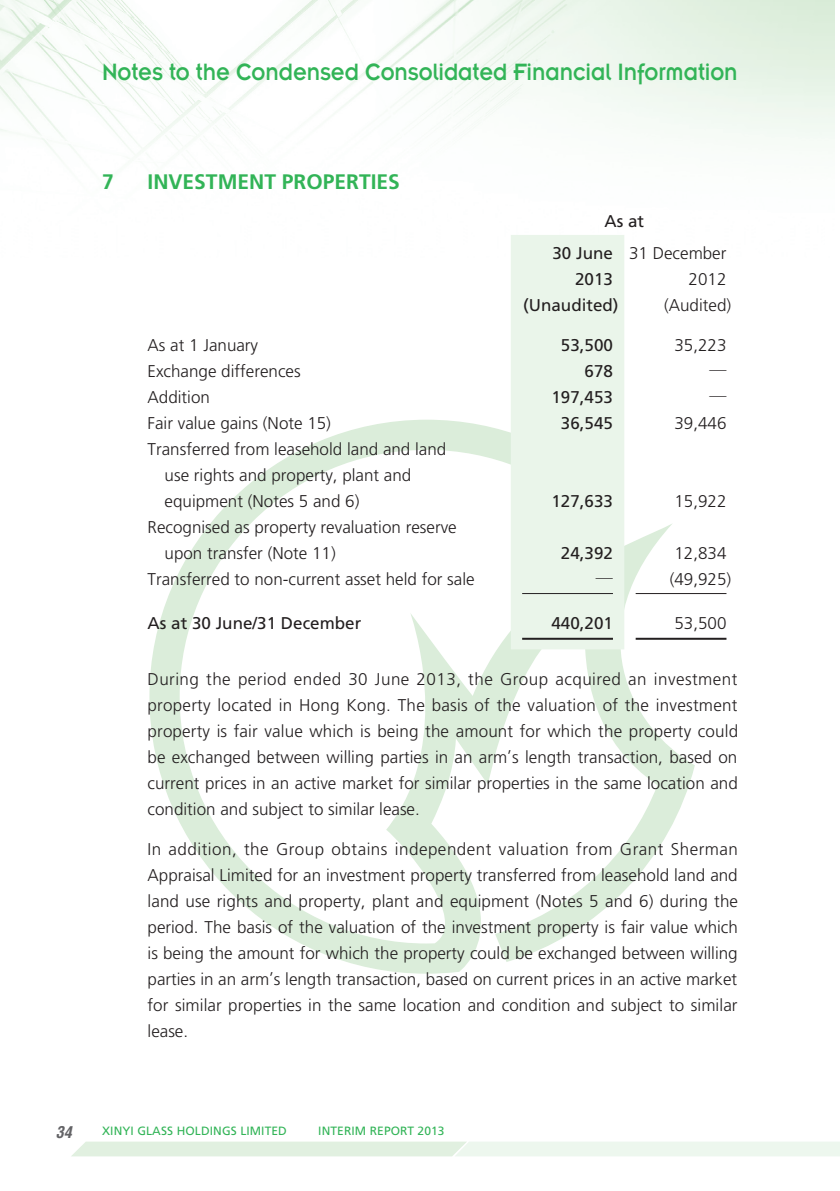
<style>
.page{position:relative;width:840px;height:1191px;background:#fff}
.page>*{position:absolute;margin:0;border:0;box-sizing:border-box;transform-origin:0 0}
.t1{font:26px "Insignia LT Std";letter-spacing:-.005em;color:#32b457;scale:.9 1}
._3__標題{font:700 21px "Frutiger LT Std";color:#32b457}
._1__內文{font:300 17px/26px "Frutiger LT Std";color:#231f20;text-align:justify}
._1__內文-2{font:17px "Frutiger LT Std";color:#231f20}
._1__內文-3{font:300 17px "M Hei HK";color:#231f20}
._1__內文-4{font:500 17px "M Hei HK";color:#231f20}
.t2{font:italic 700 condensed 16px "Helvetica LT Std";color:#636366}
.t3{font:12px "Frutiger LT Std";letter-spacing:.01em;color:#32b457}
</style>
<div class="page">
<svg style="left:72px;top:1141px;width:767px;height:15px;background:#e8f4e8"></svg>
<img style="left:0;top:0;width:834px;height:158px">
<svg style="left:149px;top:420px;width:545px;height:553px"></svg>
<div style="left:510px;top:235px;width:114px;height:414px;background:#eaf5ea"></div>
<hr style="left:522px;top:593px;width:90px;height:1px;background:#231f20">
<hr style="left:635px;top:593px;width:91px;height:1px;background:#231f20">
<hr style="left:522px;top:638px;width:90px;height:2px;background:#231f20">
<hr style="left:635px;top:638px;width:91px;height:2px;background:#231f20">
<h1 class="t1" style="left:102px;top:58px;width:707px">Notes to the Condensed Consolidated Financial Information</h1>
<p class="_3__標題" style="left:102px;top:169px;width:13px">7</p>
<p class="_3__標題" style="left:147px;top:169px;width:254px">INVESTMENT PROPERTIES</p>
<p class="_1__內文-2" style="left:604px;top:211px;width:41px">As at</p>
<p class="_1__內文-2" style="left:552px;top:243px;width:62px">30 June</p>
<p class="_1__內文-2" style="left:574px;top:269px;width:39px">2013</p>
<p class="_1__內文" style="left:628px;top:240px;width:99px">31 December</p>
<p class="_1__內文" style="left:688px;top:266px;width:39px">2012</p>
<p class="_1__內文-2" style="left:523px;top:295px;width:97px">(Unaudited)</p>
<p class="_1__內文" style="left:663px;top:292px;width:69px">(Audited)</p>
<p class="_1__內文" style="left:147px;top:332px;width:112px">As at 1 January</p>
<p class="_1__內文-2" style="left:560px;top:335px;width:53px">53,500</p>
<p class="_1__內文" style="left:674px;top:332px;width:53px">35,223</p>
<p class="_1__內文" style="left:147px;top:358px;width:154px">Exchange differences</p>
<p class="_1__內文-2" style="left:584px;top:361px;width:30px">678</p>
<p class="_1__內文-3" style="left:709px;top:362px;width:18px">—</p>
<p class="_1__內文" style="left:147px;top:384px;width:64px">Addition</p>
<p class="_1__內文-2" style="left:551px;top:387px;width:63px">197,453</p>
<p class="_1__內文-3" style="left:709px;top:388px;width:18px">—</p>
<p class="_1__內文" style="left:147px;top:410px;width:185px">Fair value gains (Note 15)</p>
<p class="_1__內文-2" style="left:560px;top:413px;width:53px">36,545</p>
<p class="_1__內文" style="left:674px;top:410px;width:53px">39,446</p>
<p class="_1__內文" style="left:147px;top:436px;width:300px">Transferred from leasehold land and land</p>
<p class="_1__內文" style="left:164px;top:462px;width:248px">use rights and property, plant and</p>
<p class="_1__內文" style="left:164px;top:488px;width:196px">equipment (Notes 5 and 6)</p>
<p class="_1__內文-2" style="left:551px;top:491px;width:63px">127,633</p>
<p class="_1__內文" style="left:674px;top:488px;width:53px">15,922</p>
<p class="_1__內文" style="left:147px;top:514px;width:310px">Recognised as property revaluation reserve</p>
<p class="_1__內文" style="left:164px;top:540px;width:173px">upon transfer (Note 11)</p>
<p class="_1__內文-2" style="left:560px;top:543px;width:53px">24,392</p>
<p class="_1__內文" style="left:674px;top:540px;width:53px">12,834</p>
<p class="_1__內文" style="left:147px;top:566px;width:328px">Transferred to non-current asset held for sale</p>
<p class="_1__內文-4" style="left:595px;top:566px;width:18px">—</p>
<p class="_1__內文" style="left:669px;top:566px;width:63px">(49,925)</p>
<p class="_1__內文-2" style="left:147px;top:613px;width:215px">As at 30 June/31 December</p>
<p class="_1__內文-2" style="left:551px;top:613px;width:63px">440,201</p>
<p class="_1__內文" style="left:674px;top:610px;width:53px">53,500</p>
<p class="_1__內文" style="left:147px;top:666px;width:591px">During the period ended 30 June 2013, the Group acquired an investment property located in Hong Kong. The basis of the valuation of the investment property is fair value which is being the amount for which the property could be exchanged between willing parties in an arm’s length transaction, based on current prices in an active market for similar properties in the same location and condition and subject to similar lease.</p>
<p class="_1__內文" style="left:147px;top:836px;width:591px">In addition, the Group obtains independent valuation from Grant Sherman Appraisal Limited for an investment property transferred from leasehold land and land use rights and property, plant and equipment (Notes 5 and 6) during the period. The basis of the valuation of the investment property is fair value which is being the amount for which the property could be exchanged between willing parties in an arm’s length transaction, based on current prices in an active market for similar properties in the same location and condition and subject to similar lease.</p>
<p class="t2" style="left:56px;top:1121px;width:17px">34</p>
<p class="t3" style="left:102px;top:1124px;width:186px">XINYI GLASS HOLDINGS LIMITED</p>
<p class="t3" style="left:318px;top:1124px;width:128px">INTERIM REPORT 2013</p>
</div>
